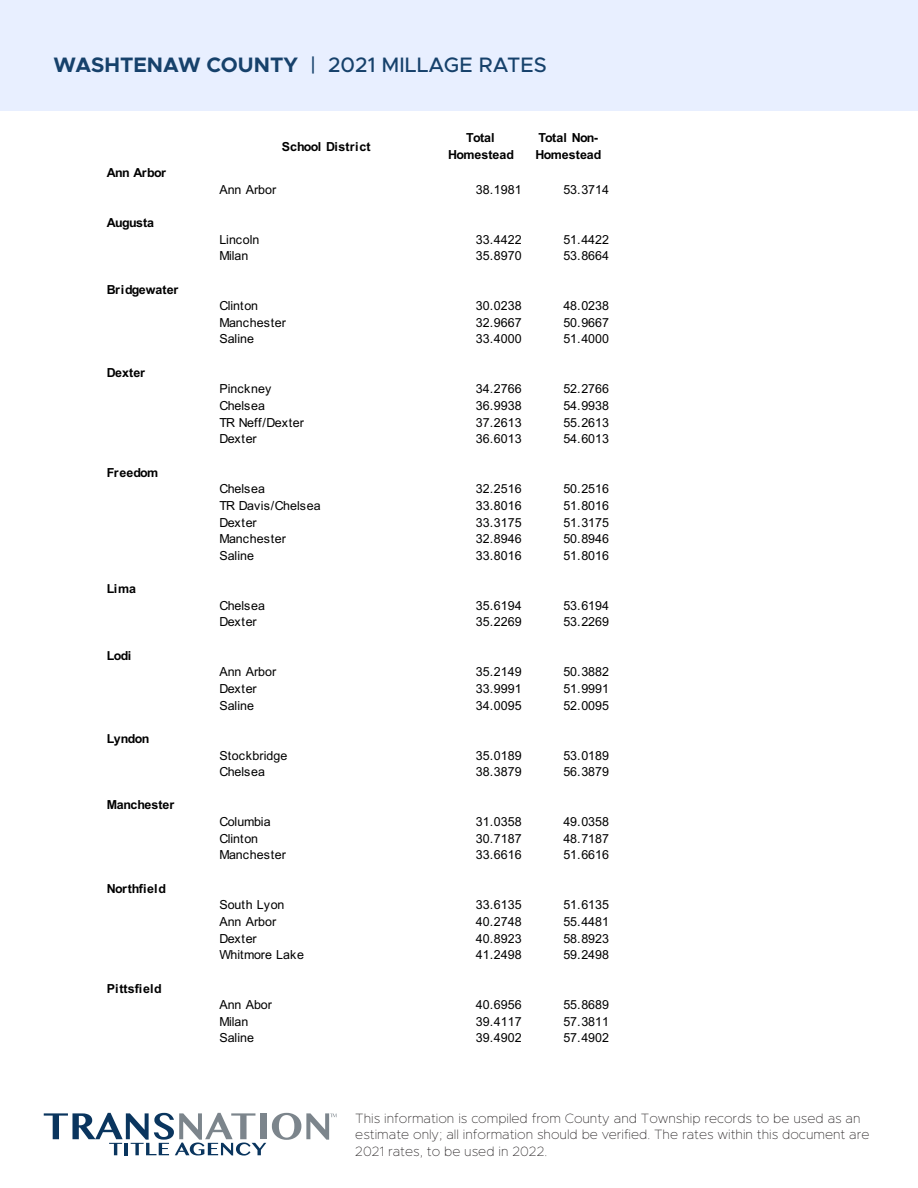
<style>
.page{position:relative;width:918px;height:1188px;background:#fff}
.page>*{position:absolute;margin:0;border:0;box-sizing:border-box;transform-origin:0 0}
.t1{font:500 21px "Metropolis";color:#16416b}
.t2{font:100 13.5px/16.2px "Metropolis";color:#231f20}
.t3{font:12.45px "Arial";color:#000}
.t4{font:700 12.45px/16.6px "Arial";color:#000;text-align:center}
.t5{font:700 12.45px "Arial";letter-spacing:-.055em;color:#000}
.t6{font:700 12.45px "Arial";letter-spacing:-.03em;color:#000}
.s1{font-weight:700}
</style>
<div class="page">
<div style="left:0;top:0;width:918px;height:110px;background:#e8efff"></div>
<div style="left:260px;top:1113px;width:7px;height:26px;background:#7c858c"></div>
<svg style="left:44px;top:1113px;width:222px;height:43px"></svg>
<svg style="left:272px;top:1113px;width:64px;height:27px"></svg>
<p class="t1" style="left:54px;top:51px;width:495px"><span class="s1">WASHTENAW COUNTY</span> | 2021 MILLAGE RATES</p>
<p class="t5" style="left:107px;top:164px;width:60px">Ann Arbor</p>
<p class="t5" style="left:107px;top:214px;width:49px">Augusta</p>
<p class="t4" style="left:107px;top:281px;width:73px">Bridgewater</p>
<p class="t4" style="left:107px;top:364px;width:40px">Dexter</p>
<p class="t6" style="left:107px;top:463px;width:53px">Freedom</p>
<p class="t4" style="left:107px;top:581px;width:31px">Lima</p>
<p class="t4" style="left:107px;top:647px;width:26px">Lodi</p>
<p class="t4" style="left:107px;top:730px;width:44px">Lyndon</p>
<p class="t4" style="left:107px;top:797px;width:69px">Manchester</p>
<p class="t4" style="left:107px;top:880px;width:60px">Northfield</p>
<p class="t4" style="left:107px;top:980px;width:56px">Pittsfield</p>
<p class="t4" style="left:282px;top:138px;width:90px">School District</p>
<p class="t4" style="left:448px;top:130px;width:67px">Total<br>Homestead</p>
<p class="t4" style="left:536px;top:130px;width:67px;text-align:left">Total Non-<br>Homestead</p>
<p class="t3" style="left:219px;top:181px;width:58px">Ann Arbor</p>
<p class="t3" style="left:476px;top:181px;width:47px">38.1981</p>
<p class="t3" style="left:563px;top:181px;width:47px">53.3714</p>
<p class="t3" style="left:219px;top:231px;width:42px">Lincoln</p>
<p class="t3" style="left:476px;top:231px;width:47px">33.4422</p>
<p class="t3" style="left:563px;top:231px;width:47px">51.4422</p>
<p class="t3" style="left:219px;top:247px;width:31px">Milan</p>
<p class="t3" style="left:476px;top:247px;width:47px">35.8970</p>
<p class="t3" style="left:563px;top:247px;width:47px">53.8664</p>
<p class="t3" style="left:219px;top:297px;width:40px">Clinton</p>
<p class="t3" style="left:476px;top:297px;width:47px">30.0238</p>
<p class="t3" style="left:563px;top:297px;width:47px">48.0238</p>
<p class="t3" style="left:219px;top:314px;width:68px">Manchester</p>
<p class="t3" style="left:476px;top:314px;width:47px">32.9667</p>
<p class="t3" style="left:563px;top:314px;width:47px">50.9667</p>
<p class="t3" style="left:219px;top:331px;width:36px">Saline</p>
<p class="t3" style="left:476px;top:331px;width:47px">33.4000</p>
<p class="t3" style="left:563px;top:331px;width:47px">51.4000</p>
<p class="t3" style="left:219px;top:380px;width:54px">Pinckney</p>
<p class="t3" style="left:476px;top:380px;width:47px">34.2766</p>
<p class="t3" style="left:563px;top:380px;width:47px">52.2766</p>
<p class="t3" style="left:219px;top:397px;width:47px">Chelsea</p>
<p class="t3" style="left:476px;top:397px;width:47px">36.9938</p>
<p class="t3" style="left:563px;top:397px;width:47px">54.9938</p>
<p class="t3" style="left:219px;top:414px;width:86px">TR Neff/Dexter</p>
<p class="t3" style="left:476px;top:414px;width:47px">37.2613</p>
<p class="t3" style="left:563px;top:414px;width:47px">55.2613</p>
<p class="t3" style="left:219px;top:430px;width:39px">Dexter</p>
<p class="t3" style="left:476px;top:430px;width:47px">36.6013</p>
<p class="t3" style="left:563px;top:430px;width:47px">54.6013</p>
<p class="t3" style="left:219px;top:480px;width:47px">Chelsea</p>
<p class="t3" style="left:476px;top:480px;width:47px">32.2516</p>
<p class="t3" style="left:563px;top:480px;width:47px">50.2516</p>
<p class="t3" style="left:219px;top:497px;width:103px">TR Davis/Chelsea</p>
<p class="t3" style="left:476px;top:497px;width:47px">33.8016</p>
<p class="t3" style="left:563px;top:497px;width:47px">51.8016</p>
<p class="t3" style="left:219px;top:514px;width:39px">Dexter</p>
<p class="t3" style="left:476px;top:514px;width:47px">33.3175</p>
<p class="t3" style="left:563px;top:514px;width:47px">51.3175</p>
<p class="t3" style="left:219px;top:530px;width:68px">Manchester</p>
<p class="t3" style="left:476px;top:530px;width:47px">32.8946</p>
<p class="t3" style="left:563px;top:530px;width:47px">50.8946</p>
<p class="t3" style="left:219px;top:547px;width:36px">Saline</p>
<p class="t3" style="left:476px;top:547px;width:47px">33.8016</p>
<p class="t3" style="left:563px;top:547px;width:47px">51.8016</p>
<p class="t3" style="left:219px;top:597px;width:47px">Chelsea</p>
<p class="t3" style="left:476px;top:597px;width:47px">35.6194</p>
<p class="t3" style="left:563px;top:597px;width:47px">53.6194</p>
<p class="t3" style="left:219px;top:613px;width:39px">Dexter</p>
<p class="t3" style="left:476px;top:613px;width:47px">35.2269</p>
<p class="t3" style="left:563px;top:613px;width:47px">53.2269</p>
<p class="t3" style="left:219px;top:663px;width:58px">Ann Arbor</p>
<p class="t3" style="left:476px;top:663px;width:47px">35.2149</p>
<p class="t3" style="left:563px;top:663px;width:47px">50.3882</p>
<p class="t3" style="left:219px;top:680px;width:39px">Dexter</p>
<p class="t3" style="left:476px;top:680px;width:47px">33.9991</p>
<p class="t3" style="left:563px;top:680px;width:47px">51.9991</p>
<p class="t3" style="left:219px;top:697px;width:36px">Saline</p>
<p class="t3" style="left:476px;top:697px;width:47px">34.0095</p>
<p class="t3" style="left:563px;top:697px;width:47px">52.0095</p>
<p class="t3" style="left:219px;top:747px;width:70px">Stockbridge</p>
<p class="t3" style="left:476px;top:747px;width:47px">35.0189</p>
<p class="t3" style="left:563px;top:747px;width:47px">53.0189</p>
<p class="t3" style="left:219px;top:763px;width:47px">Chelsea</p>
<p class="t3" style="left:476px;top:763px;width:47px">38.3879</p>
<p class="t3" style="left:563px;top:763px;width:47px">56.3879</p>
<p class="t3" style="left:219px;top:813px;width:53px">Columbia</p>
<p class="t3" style="left:476px;top:813px;width:47px">31.0358</p>
<p class="t3" style="left:563px;top:813px;width:47px">49.0358</p>
<p class="t3" style="left:219px;top:830px;width:40px">Clinton</p>
<p class="t3" style="left:476px;top:830px;width:47px">30.7187</p>
<p class="t3" style="left:563px;top:830px;width:47px">48.7187</p>
<p class="t3" style="left:219px;top:846px;width:68px">Manchester</p>
<p class="t3" style="left:476px;top:846px;width:47px">33.6616</p>
<p class="t3" style="left:563px;top:846px;width:47px">51.6616</p>
<p class="t3" style="left:219px;top:896px;width:67px">South Lyon</p>
<p class="t3" style="left:476px;top:896px;width:47px">33.6135</p>
<p class="t3" style="left:563px;top:896px;width:47px">51.6135</p>
<p class="t3" style="left:219px;top:913px;width:58px">Ann Arbor</p>
<p class="t3" style="left:476px;top:913px;width:47px">40.2748</p>
<p class="t3" style="left:563px;top:913px;width:47px">55.4481</p>
<p class="t3" style="left:219px;top:930px;width:39px">Dexter</p>
<p class="t3" style="left:476px;top:930px;width:47px">40.8923</p>
<p class="t3" style="left:563px;top:930px;width:47px">58.8923</p>
<p class="t3" style="left:219px;top:946px;width:86px">Whitmore Lake</p>
<p class="t3" style="left:476px;top:946px;width:47px">41.2498</p>
<p class="t3" style="left:563px;top:946px;width:47px">59.2498</p>
<p class="t3" style="left:219px;top:996px;width:54px">Ann Abor</p>
<p class="t3" style="left:476px;top:996px;width:47px">40.6956</p>
<p class="t3" style="left:563px;top:996px;width:47px">55.8689</p>
<p class="t3" style="left:219px;top:1013px;width:31px">Milan</p>
<p class="t3" style="left:476px;top:1013px;width:47px">39.4117</p>
<p class="t3" style="left:563px;top:1013px;width:47px">57.3811</p>
<p class="t3" style="left:219px;top:1030px;width:36px">Saline</p>
<p class="t3" style="left:476px;top:1030px;width:47px">39.4902</p>
<p class="t3" style="left:563px;top:1030px;width:47px">57.4902</p>
<p class="t2" style="left:355px;top:1110px;width:516px">This information is compiled from County and Township records to be used as an estimate only; all information should be verified. The rates within this document are<br>2021 rates, to be used in 2022.</p>
</div>
